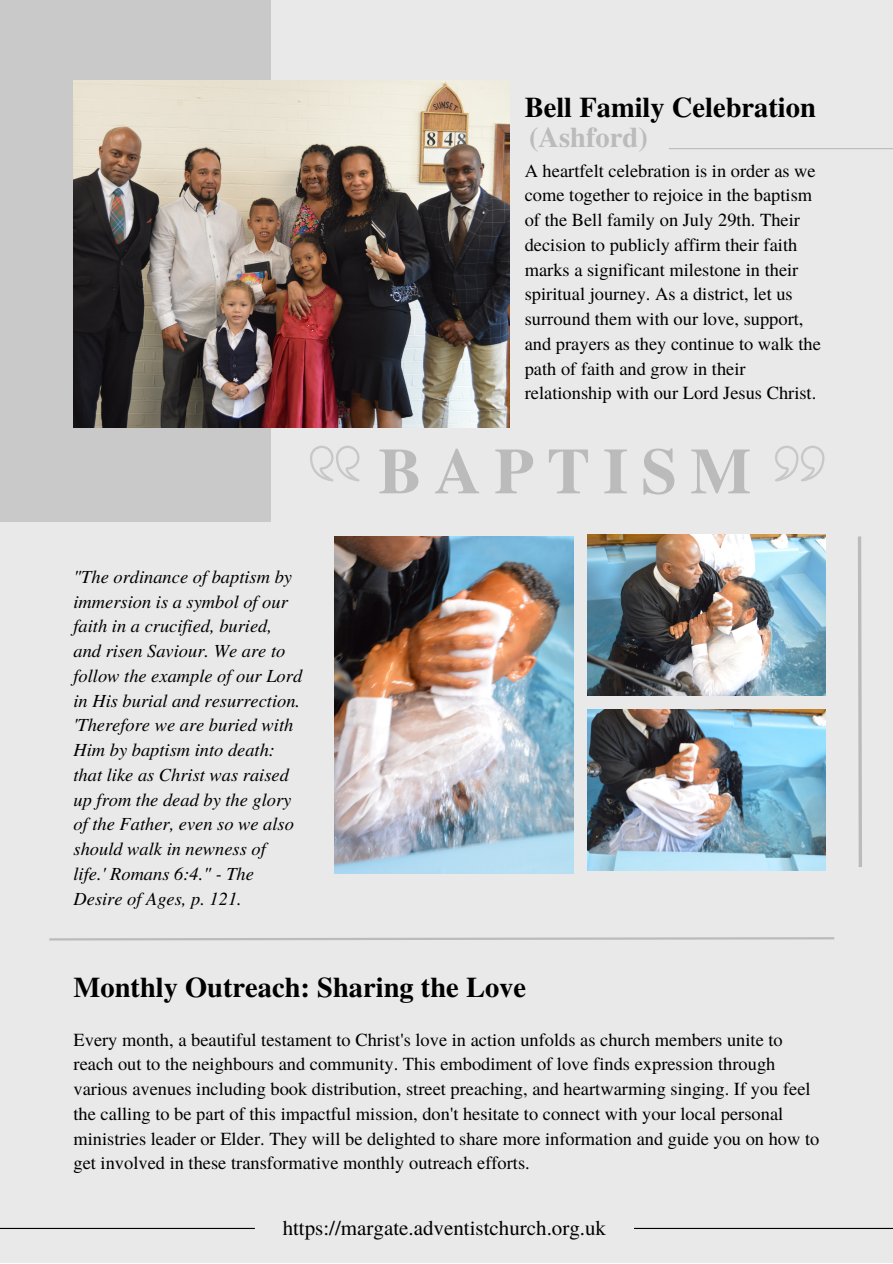
<style>
.page{position:relative;width:893px;height:1264px;background:#fff}
.page>*{position:absolute;margin:0;border:0;box-sizing:border-box;transform-origin:0 0}
.t1{font:700 64.8px "Te X Gyre Termes";letter-spacing:.2em;color:#bbb}
.t2{font:700 28.5px "Te X Gyre Termes";color:#000}
.t3{font:700 28.5px "Te X Gyre Termes";color:#bbb}
.t4{font:21px "Te X Gyre Termes";color:#000}
.t5{font:18.45px/24.8px "Te X Gyre Termes";color:#000}
.t6{font:italic 18.45px/24.8px "Te X Gyre Termes";color:#000}
</style>
<div class="page">
<div style="left:0;top:0;width:892px;height:1262px;background:#e9e9e9"></div>
<div style="left:0;top:0;width:271px;height:521px;background:#c9c9c9"></div>
<img style="left:73px;top:80px;width:437px;height:348px">
<hr style="left:668px;top:148px;width:224px;height:1px;background:#bbb">
<img style="left:335px;top:536px;width:238px;height:337px">
<img style="left:587px;top:535px;width:238px;height:160px">
<img style="left:587px;top:709px;width:238px;height:161px">
<svg style="left:858px;top:536px;width:4px;height:331px"></svg>
<svg style="left:775px;top:446px;width:49px;height:35px"></svg>
<svg style="left:49px;top:937px;width:786px;height:4px"></svg>
<svg style="left:310px;top:446px;width:50px;height:35px"></svg>
<hr style="left:0;top:1227px;width:255px;height:1px;background:#000">
<hr style="left:634px;top:1227px;width:258px;height:1px;background:#000">
<p class="t2" style="left:524px;top:85px;width:293px">Bell Family Celebration</p>
<p class="t3" style="left:529px;top:115px;width:120px">(Ashford)</p>
<p class="t5" style="left:524px;top:157px;width:297px">A heartfelt celebration is in order as we come together to rejoice in the baptism of the Bell family on July 29th. Their decision to publicly affirm their faith marks a significant milestone in their spiritual journey. As a district, let us surround them with our love, support, and prayers as they continue to walk the path of faith and grow in their relationship with our Lord Jesus Christ.</p>
<p class="t6" style="left:73px;top:563px;width:230px">"The ordinance of baptism by immersion is a symbol of our faith in a crucified, buried, and risen Saviour. We are to follow the example of our Lord in His burial and resurrection. 'Therefore we are buried with<br>Him by baptism into death: that like as Christ was raised up from the dead by the glory of the Father, even so we also should walk in newness of life.' Romans 6:4." - The<br>Desire of Ages, p. 121.</p>
<p class="t1" style="left:378px;top:421px;width:374px">BAPTISM</p>
<p class="t2" style="left:73px;top:965px;width:454px">Monthly Outreach: Sharing the Love</p>
<p class="t5" style="left:73px;top:1026px;width:747px">Every month, a beautiful testament to Christ's love in action unfolds as church members unite to reach out to the neighbours and community. This embodiment of love finds expression through various avenues including book distribution, street preaching, and heartwarming singing. If you feel the calling to be part of this impactful mission, don't hesitate to connect with your local personal ministries leader or Elder. They will be delighted to share more information and guide you on how to get involved in these transformative monthly outreach efforts.</p>
<p class="t4" style="left:282px;top:1212px;width:325px">https://margate.adventistchurch.org.uk</p>
</div>
